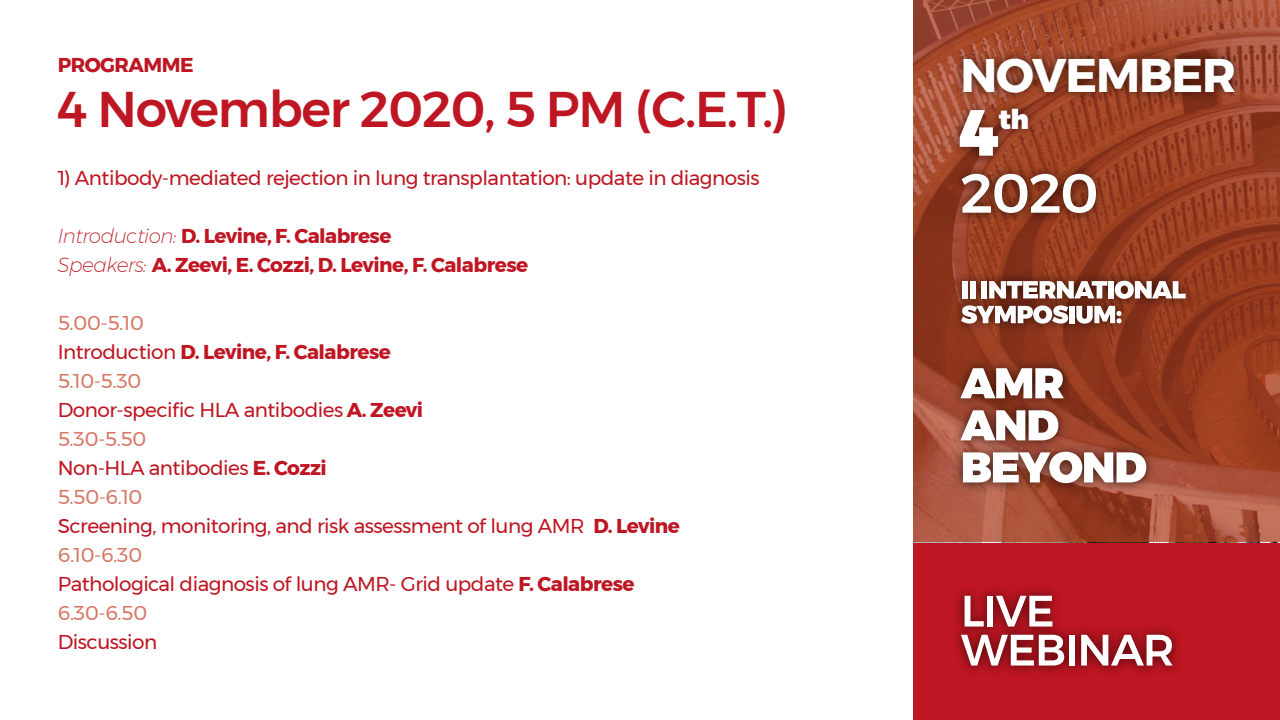
<style>
.page{position:relative;width:1280px;height:720px;background:#fff}
.page>*{position:absolute;margin:0;border:0;box-sizing:border-box;transform-origin:0 0}
.t1{font:900 65px "Montserrat";color:#fff}
.t2{font:500 55px "Montserrat";color:#fff}
.t3{font:500 50px "Montserrat";letter-spacing:-.025em;color:#be1622}
.t4{font:700 47px "Montserrat";letter-spacing:-.025em;color:#fff}
.t5{font:900 27px "Montserrat";color:#fff}
.t6{font:20px/29px "Montserrat";letter-spacing:-.025em;color:#be1622}
.t7{font:700 20px/29px "Montserrat";letter-spacing:-.025em;color:#be1622}
.s1{font-weight:200;font-style:italic}
.s2{color:#d77a68}
.s3{font-weight:700}
</style>
<div class="page">
<div style="left:913px;top:541px;width:367px;height:179px;background:#be1622"></div>
<svg style="left:913px;top:0;width:367px;height:542px;background:#a1482f"></svg>
<img style="left:945px;top:266px;width:256px;height:232px">
<div style="left:962px;top:281px;width:6px;height:17px;background:#fff"></div>
<div style="left:970px;top:281px;width:5px;height:17px;background:#fff"></div>
<div style="left:982px;top:281px;width:5px;height:17px;background:#fff"></div>
<svg style="left:989px;top:281px;width:118px;height:17px"></svg>
<div style="left:1108px;top:281px;width:6px;height:17px;background:#fff"></div>
<svg style="left:1115px;top:281px;width:71px;height:18px"></svg>
<svg style="left:961px;top:305px;width:107px;height:19px"></svg>
<div style="left:1069px;top:306px;width:6px;height:17px;background:#fff"></div>
<svg style="left:1076px;top:306px;width:46px;height:18px"></svg>
<svg style="left:960px;top:368px;width:104px;height:30px"></svg>
<svg style="left:960px;top:410px;width:98px;height:30px"></svg>
<svg style="left:963px;top:452px;width:183px;height:31px"></svg>
<img style="left:956px;top:589px;width:223px;height:84px">
<svg style="left:965px;top:596px;width:19px;height:31px"></svg>
<div style="left:987px;top:596px;width:6px;height:31px;background:#fff"></div>
<svg style="left:996px;top:596px;width:56px;height:31px;background:#c2797e"></svg>
<svg style="left:961px;top:635px;width:103px;height:31px;background:#c58488"></svg>
<div style="left:1069px;top:635px;width:6px;height:31px;background:#fff"></div>
<svg style="left:1081px;top:635px;width:92px;height:31px;background:#c58388"></svg>
<img style="left:945px;top:36px;width:335px;height:230px">
<p class="t7" style="left:58px;top:50px;width:137px">PROGRAMME</p>
<h3 class="t3" style="left:58px;top:70px;width:732px">4 November 2020, 5 PM (C.E.T.)</h3>
<p class="t6" style="left:58px;top:163px;width:703px">1) Antibody-mediated rejection in lung transplantation: update in diagnosis</p>
<p class="t7" style="left:58px;top:221px;width:472px"><span class="s1">Introduction:</span> D. Levine, F. Calabrese<br><span class="s1">Speakers:</span> A. Zeevi, E. Cozzi, D. Levine, F. Calabrese</p>
<p class="t6" style="left:58px;top:308px;width:624px"><span class="s2">5.00-5.10<br></span>Introduction <span class="s3">D. Levine, F. Calabrese<br></span><span class="s2">5.10-5.30<br></span>Donor-specific HLA antibodies <span class="s3">A. Zeevi<br></span><span class="s2">5.30-5.50<br></span>Non-HLA antibodies <span class="s3">E. Cozzi<br></span><span class="s2">5.50-6.10<br></span>Screening, monitoring, and risk assessment of lung AMR <span class="s3">D. Levine<br></span><span class="s2">6.10-6.30<br></span>Pathological diagnosis of lung AMR- Grid update <span class="s3">F. Calabrese<br></span><span class="s2">6.30-6.50</span></p>
<p class="t6" style="left:58px;top:627px;width:101px">Discussion</p>
<h3 class="t4" style="left:960px;top:37px;width:277px">NOVEMBER</h3>
<h1 class="t1" style="left:960px;top:79px;width:41px">4</h1>
<h3 class="t5" style="left:999px;top:97px;width:32px">th</h3>
<h2 class="t2" style="left:960px;top:150px;width:140px">2020</h2>
</div>
